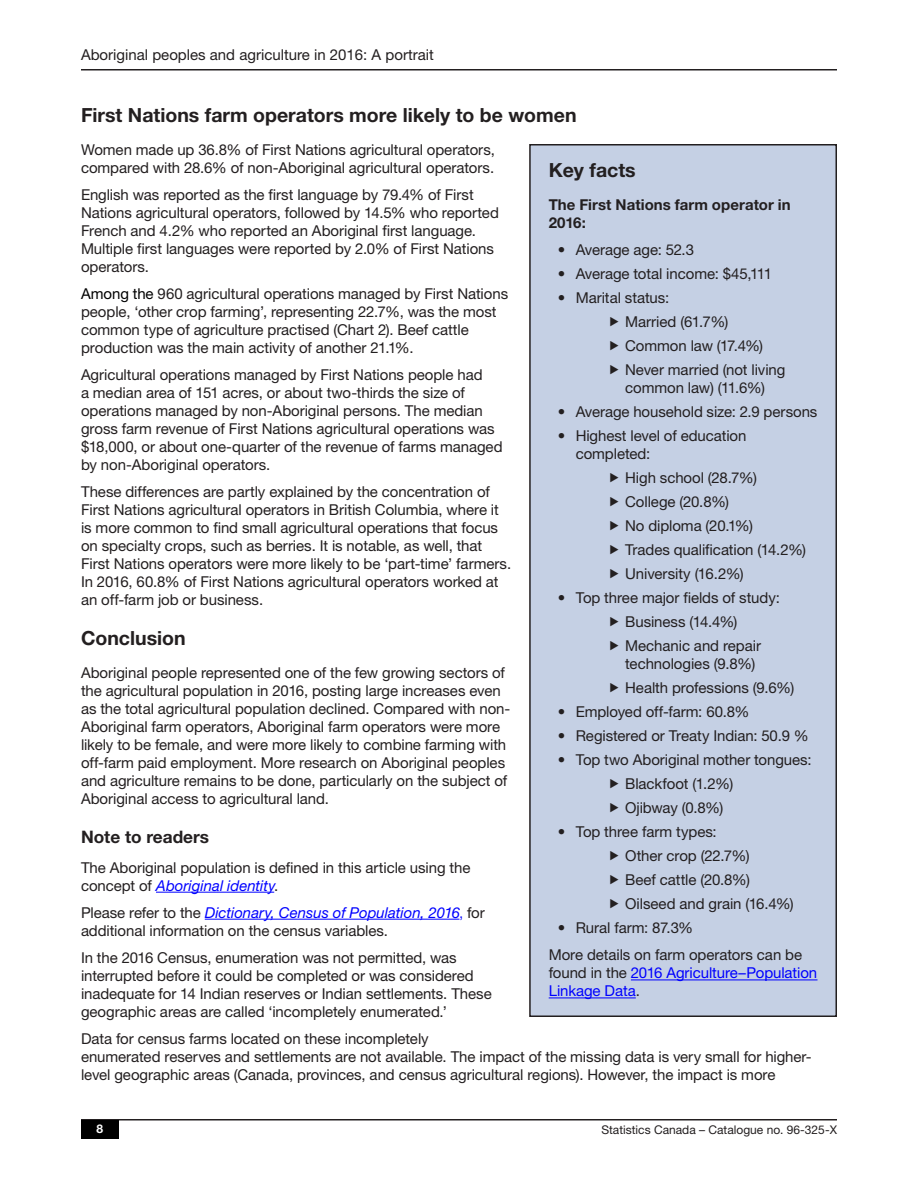
<style>
.page{position:relative;width:918px;height:1188px;background:#fff}
.page>*{position:absolute;margin:0;border:0;box-sizing:border-box;transform-origin:0 0}
.t1{font:700 19.5px "Helvetica Neue LT Std";color:#231f20}
.t2{font:700 17.25px "Helvetica Neue LT Std";color:#231f20}
.t3{font:15px/18px "Helvetica Neue LT Std";letter-spacing:-.005em;color:#231f20}
.t4{font:15px/18px "Helvetica Neue LT Std";letter-spacing:-.005em;color:#00f}
.t5{font:700 15px/18px "Helvetica Neue LT Std";letter-spacing:.005em;color:#231f20}
.t6{font:12px "Helvetica Neue LT Std";color:#231f20}
.t7{font:700 12px "Helvetica Neue LT Std";color:#fff}
.s1{color:#000}
.s2{font-style:italic;color:#00f}
.s3{font-stretch:condensed;color:#00f}
.s4{color:#231f20}
</style>
<div class="page">
<hr style="left:156px;top:892px;width:118px;height:1px;background:#00f">
<hr style="left:205px;top:919px;width:254px;height:1px;background:#00f">
<div style="left:530px;top:145px;width:306px;height:871px;background:#c5d0e4"></div>
<hr style="left:631px;top:980px;width:187px;height:1px;background:#00f">
<hr style="left:549px;top:998px;width:87px;height:1px;background:#00f">
<div style="left:529px;top:144px;width:308px;height:873px;border:2px solid #231f20"></div>
<hr style="left:81px;top:1119px;width:756px;height:1px;background:#231f20">
<div style="left:81px;top:1120px;width:38px;height:19px;background:#000"></div>
<hr style="left:81px;top:69px;width:756px;height:1px;background:#231f20">
<p class="t3" style="left:81px;top:46px;width:354px">Aboriginal peoples and agriculture in 2016: A portrait</p>
<h1 class="t1" style="left:81px;top:103px;width:497px">First Nations farm operators more likely to be women</h1>
<p class="t3" style="left:81px;top:140px;width:415px">Women made up 36.8% of First Nations agricultural operators, compared with 28.6% of non-Aboriginal agricultural operators.</p>
<p class="t3" style="left:81px;top:185px;width:419px">English was reported as the first language by 79.4% of First Nations agricultural operators, followed by 14.5% who reported French and 4.2% who reported an Aboriginal first language.<br>Multiple first languages were reported by 2.0% of First Nations operators.</p>
<p class="t3" style="left:81px;top:284px;width:429px"><span class="s1">Among the</span> 960 agricultural operations managed by First Nations people, ‘other crop farming’, representing 22.7%, was the most common type of agriculture practised (Chart 2). Beef cattle production was the main activity of another 21.1%.</p>
<p class="t3" style="left:81px;top:365px;width:423px">Agricultural operations managed by First Nations people had<br>a median area of 151 acres, or about two-thirds the size of operations managed by non-Aboriginal persons. The median gross farm revenue of First Nations agricultural operations was $18,000, or about one-quarter of the revenue of farms managed by non-Aboriginal operators.</p>
<p class="t3" style="left:81px;top:482px;width:432px">These differences are partly explained by the concentration of First Nations agricultural operators in British Columbia, where it is more common to find small agricultural operations that focus on specialty crops, such as berries. It is notable, as well, that First Nations operators were more likely to be ‘part-time’ farmers.<br>In 2016, 60.8% of First Nations agricultural operators worked at an off-farm job or business.</p>
<h1 class="t1" style="left:81px;top:626px;width:106px">Conclusion</h1>
<p class="t3" style="left:81px;top:664px;width:429px">Aboriginal people represented one of the few growing sectors of the agricultural population in 2016, posting large increases even as the total agricultural population declined. Compared with non-Aboriginal farm operators, Aboriginal farm operators were more likely to be female, and were more likely to combine farming with off-farm paid employment. More research on Aboriginal peoples and agriculture remains to be done, particularly on the subject of Aboriginal access to agricultural land.</p>
<p class="t2" style="left:81px;top:826px;width:130px">Note to readers</p>
<p class="t3" style="left:81px;top:858px;width:391px">The Aboriginal population is defined in this article using the concept of <span class="s2">Aboriginal identity</span>.</p>
<p class="t3" style="left:81px;top:903px;width:405px">Please refer to the <span class="s2">Dictionary, Census of Population, 2016</span><span class="s3">,</span> for additional information on the census variables.</p>
<p class="t3" style="left:81px;top:948px;width:412px">In the 2016 Census, enumeration was not permitted, was interrupted before it could be completed or was considered inadequate for 14 Indian reserves or Indian settlements. These geographic areas are called ‘incompletely enumerated.’</p>
<p class="t3" style="left:81px;top:1029px;width:731px">Data for census farms located on these incompletely<br>enumerated reserves and settlements are not available. The impact of the missing data is very small for higher&shy;level geographic areas (Canada, provinces, and census agricultural regions). However, the impact is more</p>
<h1 class="t1" style="left:549px;top:158px;width:89px">Key facts</h1>
<p class="t5" style="left:549px;top:196px;width:244px">The First Nations farm operator in<br>2016:</p>
<p class="t3" style="left:558px;top:241px;width:138px">• Average age: 52.3</p>
<p class="t3" style="left:558px;top:265px;width:216px">• Average total income: $45,111</p>
<p class="t3" style="left:625px;top:286px;width:162px;line-height:24px;text-indent:-68px">• Marital status:<br>Married (61.7%)<br>Common law (17.4%)<br>Never married (not living</p>
<p class="t3" style="left:625px;top:379px;width:141px">common law) (11.6%)</p>
<p class="t3" style="left:558px;top:403px;width:261px">• Average household size: 2.9 persons</p>
<p class="t3" style="left:576px;top:427px;width:172px;text-indent:-18px">• Highest level of education completed:</p>
<p class="t3" style="left:625px;top:466px;width:183px;line-height:24px">High school (28.7%)<br>College (20.8%)<br>No diploma (20.1%)<br>Trades qualification (14.2%)<br>University (16.2%)</p>
<p class="t3" style="left:625px;top:586px;width:156px;line-height:24px;text-indent:-68px">• Top three major fields of study:<br>Business (14.4%)<br>Mechanic and repair</p>
<p class="t3" style="left:625px;top:652px;width:171px;line-height:24px">technologies (9.8%)<br>Health professions (9.6%)</p>
<p class="t3" style="left:558px;top:703px;width:193px">• Employed off-farm: 60.8%</p>
<p class="t3" style="left:558px;top:727px;width:253px">• Registered or Treaty Indian: 50.9 %</p>
<p class="t3" style="left:625px;top:748px;width:188px;line-height:24px;text-indent:-68px">• Top two Aboriginal mother tongues:<br>Blackfoot (1.2%)<br>Ojibway (0.8%)</p>
<p class="t3" style="left:625px;top:820px;width:170px;line-height:24px;text-indent:-68px">• Top three farm types:<br>Other crop (22.7%)<br>Beef cattle (20.8%)<br>Oilseed and grain (16.4%)</p>
<p class="t3" style="left:549px;top:914px;width:255px;line-height:27px;text-indent:9px">• Rural farm: 87.3%<br>More details on farm operators can be</p>
<p class="t4" style="left:549px;top:964px;width:270px"><span class="s4">found in the</span> 2016 Agriculture–Population<br>Linkage Data<span class="s4">.</span></p>
<p class="t7" style="left:97px;top:1122px;width:8px">8</p>
<p class="t6" style="left:601px;top:1122px;width:237px">Statistics Canada – Catalogue no. 96-325-X</p>
</div>
